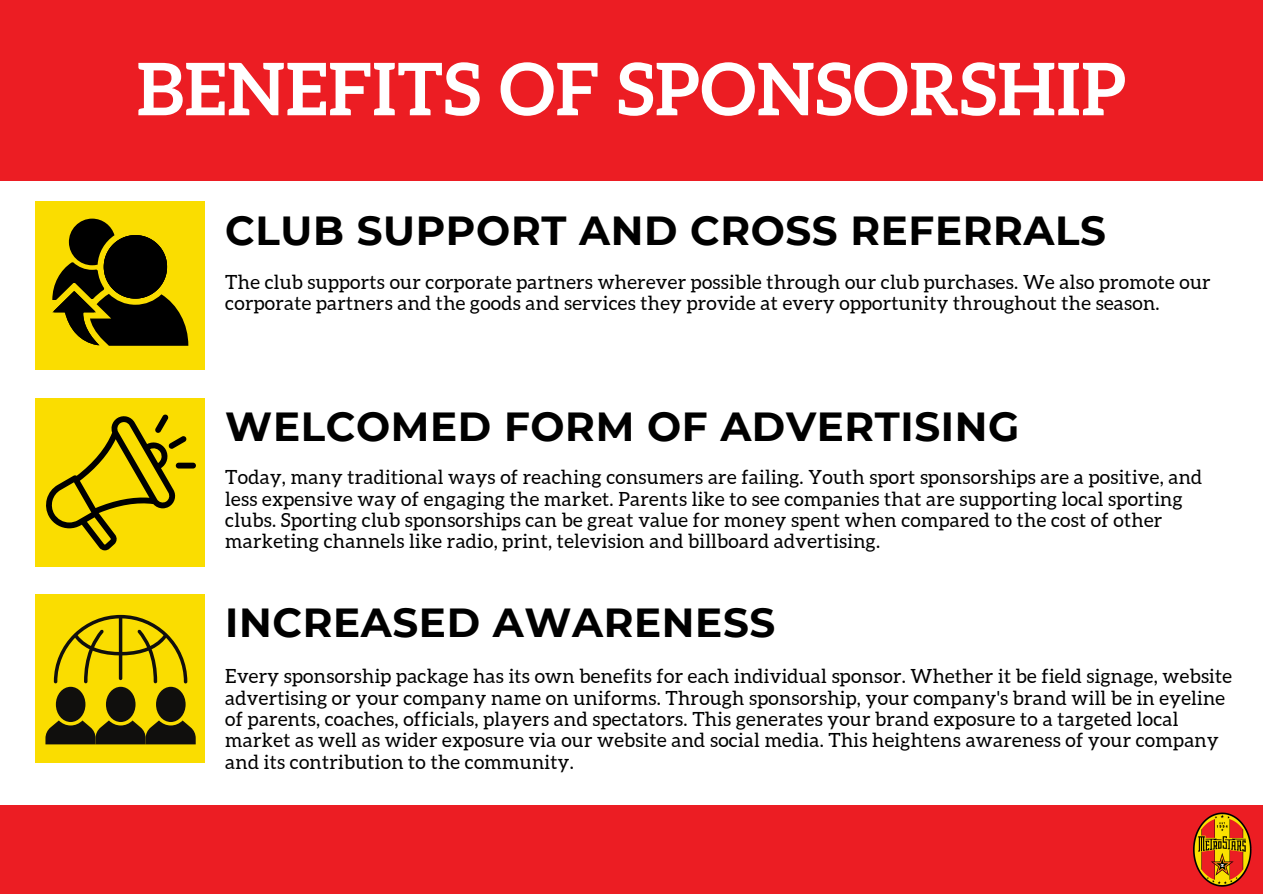
<style>
.page{position:relative;width:1263px;height:894px;background:#fff}
.page>*{position:absolute;margin:0;border:0;box-sizing:border-box;transform-origin:0 0}
.t1{font:700 72.3px "Aleo";letter-spacing:.015em;color:#fff}
.t2{font:700 40.5px "Montserrat";letter-spacing:.015em;color:#000}
.t3{font:19.5px/21.3px "Aleo";letter-spacing:.015em;color:#000}
</style>
<div class="page">
<div style="left:0;top:804px;width:1263px;height:89px;background:#ec1d23"></div>
<div style="left:0;top:0;width:1263px;height:181px;background:#ec1d23"></div>
<div style="left:35px;top:202px;width:169px;height:168px;background:#fadd00"></div>
<svg style="left:52px;top:218px;width:136px;height:127px"></svg>
<div style="left:35px;top:398px;width:169px;height:168px;background:#fadd00"></div>
<svg style="left:46px;top:414px;width:150px;height:136px"></svg>
<div style="left:35px;top:594px;width:169px;height:168px;background:#fadd00"></div>
<svg style="left:54px;top:614px;width:133px;height:69px"></svg>
<div style="left:56px;top:686px;width:29px;height:35px;background:#100f0d;border-radius:50%"></div>
<div style="left:106px;top:686px;width:30px;height:35px;background:#100f0d;border-radius:50%"></div>
<div style="left:156px;top:686px;width:30px;height:35px;background:#100f0d;border-radius:50%"></div>
<svg style="left:45px;top:720px;width:151px;height:24px"></svg>
<img style="left:1193px;top:812px;width:59px;height:74px">
<h1 class="t1" style="left:137px;top:47px;width:990px">BENEFITS OF SPONSORSHIP</h1>
<p class="t2" style="left:225px;top:206px;width:882px">CLUB SUPPORT AND CROSS REFERRALS</p>
<h2 class="t3" style="left:225px;top:271px;width:987px">The club supports our corporate partners wherever possible through our club purchases. We also promote our corporate partners and the goods and services they provide at every opportunity throughout the season.</h2>
<p class="t2" style="left:225px;top:402px;width:795px">WELCOMED FORM OF ADVERTISING</p>
<p class="t3" style="left:225px;top:466px;width:978px">Today, many traditional ways of reaching consumers are failing. Youth sport sponsorships are a positive, and less expensive way of engaging the market. Parents like to see companies that are supporting local sporting clubs. Sporting club sponsorships can be great value for money spent when compared to the cost of other marketing channels like radio, print, television and billboard advertising.</p>
<h2 class="t2" style="left:225px;top:598px;width:551px">INCREASED AWARENESS</h2>
<p class="t3" style="left:225px;top:665px;width:1008px">Every sponsorship package has its own benefits for each individual sponsor. Whether it be field signage, website advertising or your company name on uniforms. Through sponsorship, your company's brand will be in eyeline of parents, coaches, officials, players and spectators. This generates your brand exposure to a targeted local market as well as wider exposure via our website and social media. This heightens awareness of your company and its contribution to the community.</p>
</div>
